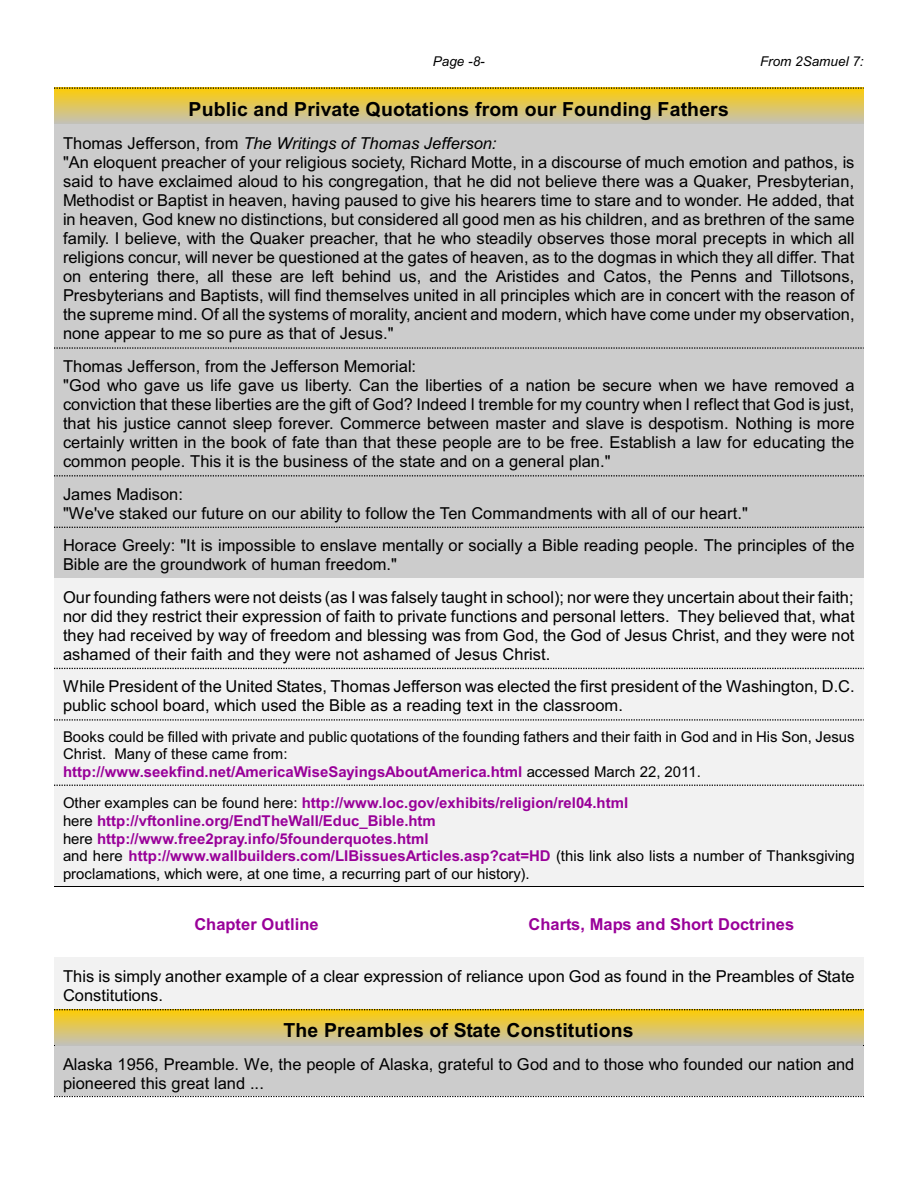
<style>
.page{position:relative;width:918px;height:1188px;background:#fff}
.page>*{position:absolute;margin:0;border:0;box-sizing:border-box;transform-origin:0 0}
.t1{font:700 19.5px "Arial";letter-spacing:.01em;color:#000}
.t2{font:16.5px/19px "Arial";color:#000}
.t3{font:700 16.5px "Arial";color:#909}
.t4{font:700 15px/17.7px "Arial";color:#909}
.t5{font:15px/17.4px "Arial";color:#000}
.t6{font:italic 13.5px "Arial";color:#000}
.s1{font-style:italic}
.s2{font-weight:700;color:#909}
.s3{font-weight:400;color:#000}
</style>
<div class="page">
<img style="left:54px;top:89px;width:810px;height:35px">
<svg style="left:54px;top:87px;width:810px;height:2px;background:#ac8a01"></svg>
<div style="left:54px;top:124px;width:810px;height:223px;background:#ccc"></div>
<div style="left:54px;top:347px;width:810px;height:128px;background:#ccc"></div>
<svg style="left:54px;top:347px;width:810px;height:2px"></svg>
<div style="left:54px;top:475px;width:810px;height:51px;background:#ccc"></div>
<svg style="left:54px;top:475px;width:810px;height:1px"></svg>
<div style="left:54px;top:527px;width:810px;height:51px;background:#ccc"></div>
<svg style="left:54px;top:527px;width:810px;height:1px"></svg>
<div style="left:54px;top:578px;width:810px;height:90px;background:#f2f2f2"></div>
<div style="left:54px;top:668px;width:810px;height:51px;background:#f2f2f2"></div>
<svg style="left:54px;top:668px;width:810px;height:1px"></svg>
<div style="left:54px;top:719px;width:810px;height:65px;background:#f2f2f2"></div>
<svg style="left:54px;top:719px;width:810px;height:2px"></svg>
<div style="left:54px;top:785px;width:810px;height:101px;background:#f2f2f2"></div>
<svg style="left:54px;top:785px;width:810px;height:1px"></svg>
<div style="left:54px;top:958px;width:810px;height:51px;background:#f2f2f2"></div>
<img style="left:54px;top:1010px;width:810px;height:36px">
<svg style="left:54px;top:1009px;width:810px;height:1px"></svg>
<svg style="left:54px;top:1096px;width:810px;height:1px"></svg>
<div style="left:54px;top:1046px;width:810px;height:50px;background:#ccc"></div>
<p class="t6" style="left:433px;top:57px;width:53px">Page -8-</p>
<p class="t6" style="left:760px;top:57px;width:105px">From 2Samuel 7:</p>
<p class="t1" style="left:189px;top:101px;width:542px">Public and Private Quotations from our Founding Fathers</p>
<p class="t2" style="left:63px;top:135px;width:793px">Thomas Jefferson, from <span class="s1">The Writings of Thomas Jefferson:<br></span>"An eloquent preacher of your religious society, Richard Motte, in a discourse of much emotion and pathos, is said to have exclaimed aloud to his congregation, that he did not believe there was a Quaker, Presbyterian, Methodist or Baptist in heaven, having paused to give his hearers time to stare and to wonder. He added, that in heaven, God knew no distinctions, but considered all good men as his children, and as brethren of the same family. I believe, with the Quaker preacher, that he who steadily observes those moral precepts in which all religions concur, will never be questioned at the gates of heaven, as to the dogmas in which they all differ. That on entering there, all these are left behind us, and the Aristides and Catos, the Penns and Tillotsons, Presbyterians and Baptists, will find themselves united in all principles which are in concert with the reason of the supreme mind. Of all the systems of morality, ancient and modern, which have come under my observation, none appear to me so pure as that of Jesus."</p>
<p class="t2" style="left:63px;top:358px;width:793px">Thomas Jefferson, from the Jefferson Memorial:<br>"God who gave us life gave us liberty. Can the liberties of a nation be secure when we have removed a conviction that these liberties are the gift of God? Indeed I tremble for my country when I reflect that God is just, that his justice cannot sleep forever. Commerce between master and slave is despotism. Nothing is more certainly written in the book of fate than that these people are to be free. Establish a law for educating the common people. This it is the business of the state and on a general plan."</p>
<p class="t2" style="left:63px;top:486px;width:686px">James Madison:<br>"We've staked our future on our ability to follow the Ten Commandments with all of our heart."</p>
<p class="t2" style="left:63px;top:537px;width:793px">Horace Greely: "It is impossible to enslave mentally or socially a Bible reading people. The principles of the<br>Bible are the groundwork of human freedom."</p>
<p class="t2" style="left:63px;top:589px;width:793px;text-align:justify">Our founding fathers were not deists (as I was falsely taught in school); nor were they uncertain about their faith; nor did they restrict their expression of faith to private functions and personal letters. They believed that, what they had received by way of freedom and blessing was from God, the God of Jesus Christ, and they were not ashamed of their faith and they were not ashamed of Jesus Christ.</p>
<p class="t2" style="left:63px;top:678px;width:793px">While President of the United States, Thomas Jefferson was elected the first president of the Washington, D.C. public school board, which used the Bible as a reading text in the classroom.</p>
<p class="t5" style="left:63px;top:730px;width:793px">Books could be filled with private and public quotations of the founding fathers and their faith in God and in His Son, Jesus<br>Christ. Many of these came from:<br><span class="s2">http://www.seekfind.net/AmericaWiseSayingsAboutAmerica.html</span> accessed March 22, 2011.</p>
<p class="t4" style="left:63px;top:795px;width:793px"><span class="s3">Other examples can be found here:</span> http://www.loc.gov/exhibits/religion/rel04.html<br><span class="s3">here</span> http://vftonline.org/EndTheWall/Educ_Bible.htm<br><span class="s3">here</span> http://www.free2pray.info/5founderquotes.html<br><span class="s3">and here</span> http://www.wallbuilders.com/LIBissuesArticles.asp?cat=HD <span class="s3">(this link also lists a number of Thanksgiving proclamations, which were, at one time, a recurring part of our history).</span></p>
<p class="t3" style="left:194px;top:918px;width:126px">Chapter Outline</p>
<p class="t3" style="left:529px;top:918px;width:267px">Charts, Maps and Short Doctrines</p>
<p class="t2" style="left:63px;top:968px;width:793px">This is simply another example of a clear expression of reliance upon God as found in the Preambles of State<br>Constitutions.</p>
<p class="t1" style="left:284px;top:1023px;width:352px">The Preambles of State Constitutions</p>
<p class="t2" style="left:63px;top:1056px;width:793px">Alaska 1956, Preamble. We, the people of Alaska, grateful to God and to those who founded our nation and pioneered this great land ...</p>
</div>
